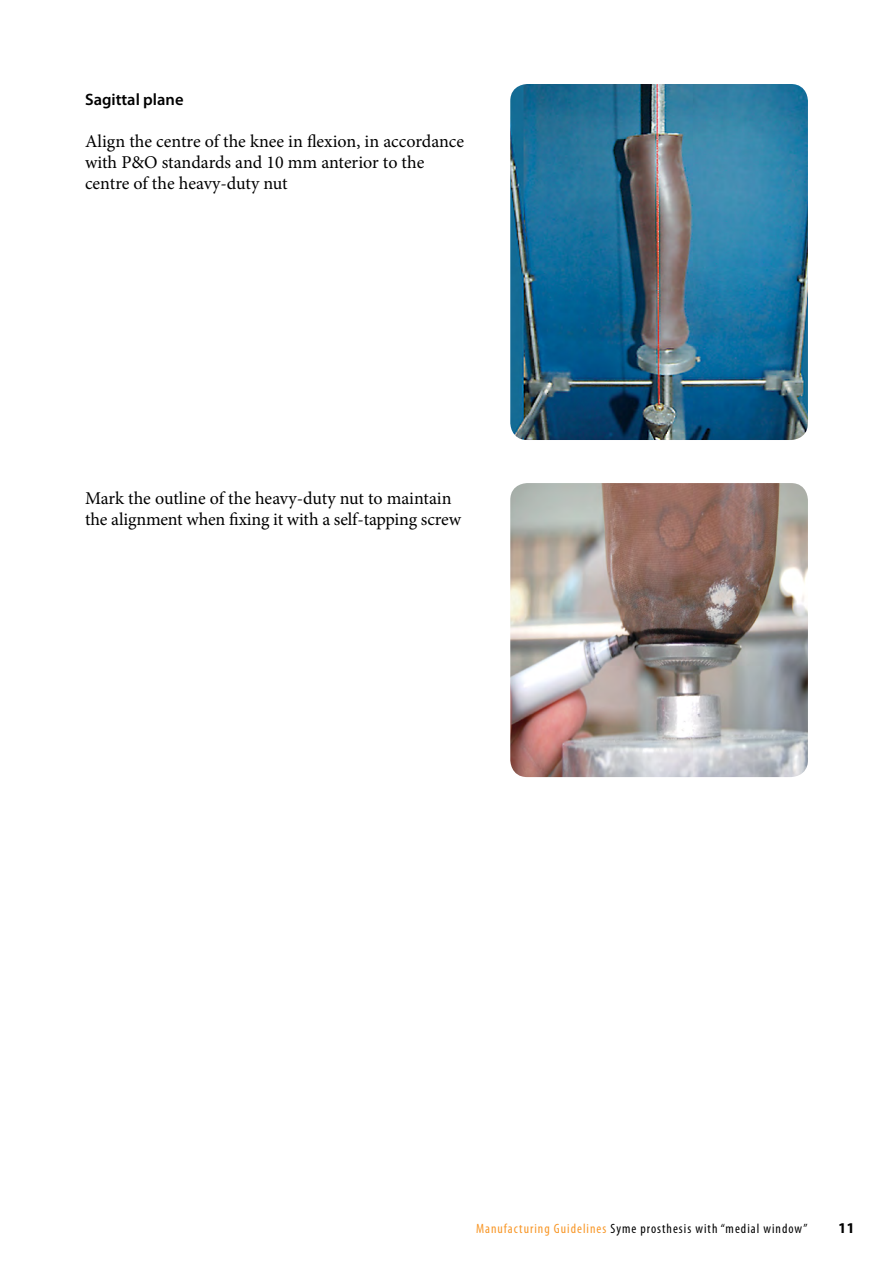
<style>
.page{position:relative;width:893px;height:1263px;background:#fff}
.page>*{position:absolute;margin:0;border:0;box-sizing:border-box;transform-origin:0 0}
.t1{font:18px/21px "Minion Pro";letter-spacing:-.005em;color:#000}
.t2{font:600 16.5px "Myriad Pro";color:#000}
.t3{font:700 15px "Myriad Pro";color:#000}
.t4{font:condensed 13.5px "Myriad Pro";letter-spacing:.075em;color:#000}
.s1{color:#f89728}
</style>
<div class="page">
<img style="left:510px;top:84px;width:298px;height:356px">
<img style="left:510px;top:483px;width:298px;height:294px">
<p class="t2" style="left:85px;top:89px;width:100px">Sagittal plane</p>
<p class="t1" style="left:85px;top:131px;width:381px">Align the centre of the knee in flexion, in accordance with P&amp;O standards and 10 mm anterior to the centre of the heavy-duty nut</p>
<p class="t1" style="left:85px;top:488px;width:378px">Mark the outline of the heavy-duty nut to maintain the alignment when fixing it with a self-tapping screw</p>
<p class="t4" style="left:476px;top:1220px;width:333px"><span class="s1">Manufacturing Guidelines</span> Syme prosthesis with “medial window”</p>
<p class="t3" style="left:838px;top:1218px;width:18px">11</p>
</div>
